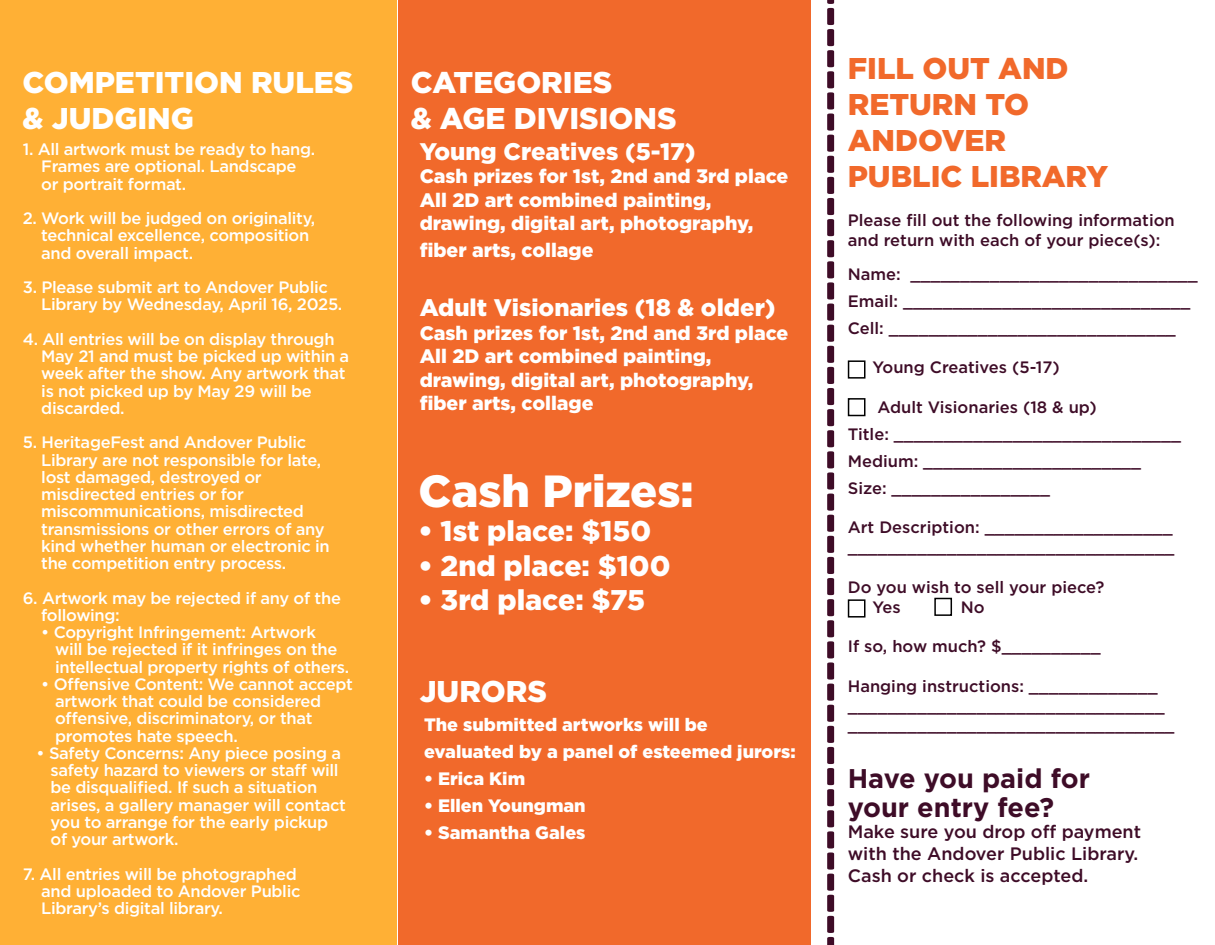
<style>
.page{position:relative;width:1215px;height:945px;background:#fff}
.page>*{position:absolute;margin:0;border:0;box-sizing:border-box;transform-origin:0 0}
.t1{font:700 69px "Calibri";color:#3e0c27}
.t2{font:900 45px "Gotham";color:#fff}
.t3{font:900 30px/36px "Gotham";color:#fff}
.t4{font:900 30px/36px "Gotham";color:#f1692b}
.t5{font:900 28.5px "Gotham";color:#fff}
.t6{font:700 27px/28.5px "Gotham";color:#3e0c27}
.t7{font:900 24px "Gotham";color:#fff}
.t8{font:900 19.5px/23.4px "Gotham";color:#fff}
.t9{font:900 18px/27px "Gotham";color:#fff}
.t10{font:500 18px/21.6px "Gotham";color:#3e0c27}
.t11{font:500 16.5px/17.2px "Gotham";letter-spacing:-.02em;color:#fff}
.t12{font:500 16.5px/19.8px "Gotham";color:#3e0c27}
</style>
<div class="page">
<div style="left:0;top:0;width:397px;height:945px;background:#ffb035"></div>
<div style="left:398px;top:0;width:413px;height:945px;background:#f1692b"></div>
<div style="left:934px;top:598px;width:18px;height:18px;background:#fff;border:2px solid #000"></div>
<div style="left:848px;top:599px;width:18px;height:19px;background:#fff;border:2px solid #000"></div>
<div style="left:848px;top:398px;width:18px;height:18px;background:#fff;border:2px solid #000"></div>
<div style="left:848px;top:360px;width:18px;height:19px;background:#fff;border:2px solid #000"></div>
<p class="t3" style="left:22px;top:64px;width:332px">COMPETITION RULES &amp; JUDGING</p>
<p class="t3" style="left:411px;top:64px;width:267px">CATEGORIES<br>&amp; AGE DIVISIONS</p>
<p class="t11" style="left:41px;top:140px;width:275px;text-indent:-18px">1. All artwork must be ready to hang.<br>Frames are optional. Landscape or portrait format.</p>
<p class="t11" style="left:41px;top:209px;width:275px;text-indent:-18px">2. Work will be judged on originality, technical excellence, composition and overall impact.</p>
<p class="t11" style="left:41px;top:278px;width:303px;text-indent:-18px">3. Please submit art to Andover Public<br>Library by Wednesday, April 16, 2025.</p>
<p class="t11" style="left:41px;top:330px;width:309px;text-indent:-18px">4. All entries will be on display through<br>May 21 and must be picked up within a week after the show. Any artwork that is not picked up by May 29 will be discarded.</p>
<p class="t11" style="left:41px;top:434px;width:290px;text-indent:-18px">5. HeritageFest and Andover Public Library are not responsible for late, lost damaged, destroyed or misdirected entries or for miscommunications, misdirected transmissions or other errors of any kind whether human or electronic in the competition entry process.</p>
<p class="t11" style="left:41px;top:589px;width:301px;text-indent:-18px">6. Artwork may be rejected if any of the following:</p>
<p class="t11" style="left:55px;top:623px;width:296px;text-indent:-14px">• Copyright Infringement: Artwork<br>will be rejected if it infringes on the intellectual property rights of others.</p>
<p class="t11" style="left:55px;top:675px;width:299px;text-indent:-14px">• Offensive Content: We cannot accept artwork that could be considered offensive, discriminatory, or that promotes hate speech.</p>
<p class="t11" style="left:51px;top:744px;width:297px;text-indent:-14px">• Safety Concerns: Any piece posing a safety hazard to viewers or staff will be disqualified. If such a situation arises, a gallery manager will contact you to arrange for the early pickup of your artwork.</p>
<p class="t11" style="left:41px;top:865px;width:261px;text-indent:-18px">7. All entries will be photographed and uploaded to Andover Public<br>Library’s digital library.</p>
<p class="t7" style="left:420px;top:135px;width:277px">Young Creatives (5-17)</p>
<p class="t8" style="left:420px;top:164px;width:370px">Cash prizes for 1st, 2nd and 3rd place</p>
<p class="t8" style="left:420px;top:188px;width:335px">All 2D art combined painting, drawing, digital art, photography,</p>
<p class="t8" style="left:420px;top:238px;width:175px">fiber arts, collage</p>
<p class="t7" style="left:420px;top:291px;width:357px">Adult Visionaries (18 &amp; older)</p>
<p class="t8" style="left:420px;top:321px;width:370px">Cash prizes for 1st, 2nd and 3rd place</p>
<p class="t8" style="left:420px;top:344px;width:335px">All 2D art combined painting, drawing, digital art, photography, fiber arts, collage</p>
<p class="t2" style="left:418px;top:460px;width:277px">Cash Prizes:</p>
<p class="t5" style="left:418px;top:512px;width:234px">• 1st place: $150</p>
<p class="t5" style="left:418px;top:546px;width:253px">• 2nd place: $100</p>
<p class="t5" style="left:418px;top:580px;width:228px">• 3rd place: $75</p>
<p class="t3" style="left:420px;top:673px;width:129px">JURORS</p>
<p class="t9" style="left:424px;top:711px;width:373px">The submitted artworks will be evaluated by a panel of esteemed jurors:</p>
<p class="t9" style="left:424px;top:765px;width:103px">• Erica Kim</p>
<p class="t9" style="left:424px;top:792px;width:163px">• Ellen Youngman</p>
<p class="t9" style="left:424px;top:819px;width:163px">• Samantha Gales</p>
<p class="t1" style="left:885px;top:6px;width:931px;rotate:90deg">--------------------------------------------</p>
<p class="t4" style="left:848px;top:50px;width:262px">FILL OUT AND<br>RETURN TO<br>ANDOVER<br>PUBLIC LIBRARY</p>
<p class="t12" style="left:848px;top:211px;width:329px">Please fill out the following information and return with each of your piece(s):</p>
<p class="t12" style="left:848px;top:264px;width:351px">Name: _____________________________</p>
<p class="t12" style="left:848px;top:291px;width:344px">Email: _____________________________</p>
<p class="t12" style="left:848px;top:318px;width:330px">Cell: _____________________________</p>
<p class="t12" style="left:873px;top:357px;width:189px">Young Creatives (5-17)</p>
<p class="t12" style="left:878px;top:397px;width:221px">Adult Visionaries (18 &amp; up)</p>
<p class="t12" style="left:848px;top:424px;width:335px">Title: _____________________________</p>
<p class="t12" style="left:848px;top:451px;width:295px">Medium: ______________________</p>
<p class="t12" style="left:848px;top:478px;width:204px">Size: ________________</p>
<p class="t12" style="left:848px;top:517px;width:328px">Art Description: ___________________ _________________________________</p>
<p class="t12" style="left:848px;top:577px;width:258px">Do you wish to sell your piece?</p>
<p class="t12" style="left:873px;top:597px;width:30px">Yes</p>
<p class="t12" style="left:961px;top:597px;width:25px">No</p>
<p class="t12" style="left:848px;top:636px;width:254px">If so, how much? $__________</p>
<p class="t12" style="left:848px;top:676px;width:328px">Hanging instructions: _____________ ________________________________ _________________________________</p>
<p class="t6" style="left:848px;top:764px;width:244px">Have you paid for your entry fee?</p>
<p class="t10" style="left:848px;top:821px;width:295px">Make sure you drop off payment with the Andover Public Library.<br>Cash or check is accepted.</p>
</div>
